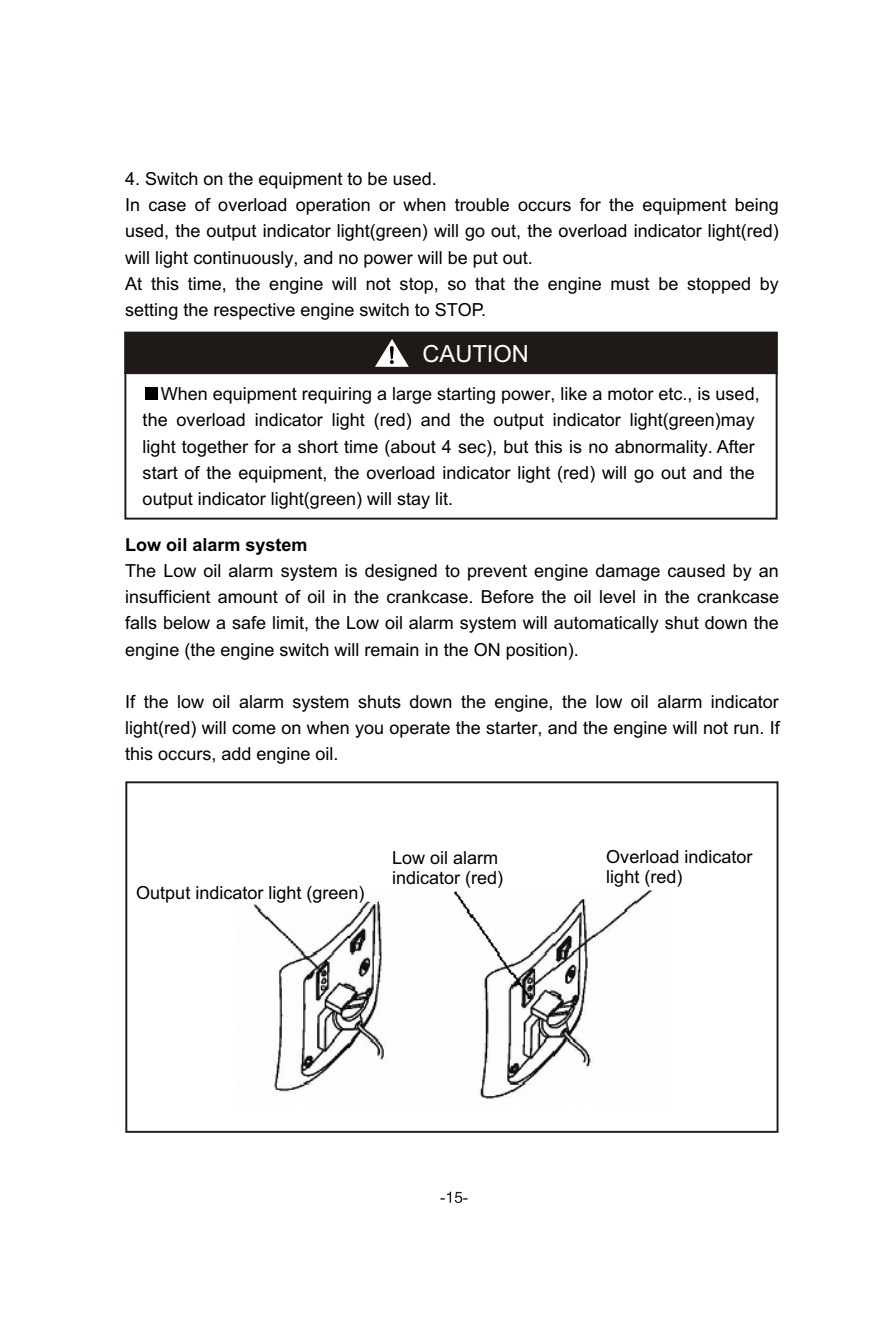
<style>
.page{position:relative;width:892px;height:1341px;background:#fff}
.page>*{position:absolute;margin:0;border:0;box-sizing:border-box;transform-origin:0 0}
.t1{font:23.62px "Arial";color:#fff}
.t2{font:18px/26.1px "Arial";color:#000}
.t3{font:700 18px "Arial";color:#000}
.t4{font:15.75px "Arial";color:#1f1a17}
</style>
<div class="page">
<img style="left:254px;top:890px;width:399px;height:211px">
<svg style="left:447px;top:1192px;width:15px;height:11px"></svg>
<div style="left:124px;top:372px;width:653px;height:148px;border:2px solid #1f1a17"></div>
<div style="left:124px;top:332px;width:653px;height:42px;background:#1f1a17"></div>
<div style="left:125px;top:781px;width:653px;height:352px;border:2px solid #1f1a17"></div>
<svg style="left:375px;top:339px;width:33px;height:28px"></svg>
<div style="left:145px;top:387px;width:13px;height:13px;background:#000"></div>
<p class="t2" style="left:125px;top:167px;width:655px">4. Switch on the equipment to be used.<br>In case of overload operation or when trouble occurs for the equipment being used, the output indicator light(green) will go out, the overload indicator light(red) will light continuously, and no power will be put out.<br>At this time, the engine will not stop, so that the engine must be stopped by setting the respective engine switch to STOP.</p>
<h1 class="t1" style="left:422px;top:345px;width:108px">CAUTION</h1>
<p class="t2" style="left:143px;top:383px;width:618px;text-indent:18px">When equipment requiring a large starting power, like a motor etc., is used, the overload indicator light (red) and the output indicator light(green)may light together for a short time (about 4 sec), but this is no abnormality. After start of the equipment, the overload indicator light (red) will go out and the output indicator light(green) will stay lit.</p>
<p class="t3" style="left:125px;top:538px;width:184px">Low oil alarm system</p>
<p class="t2" style="left:125px;top:559px;width:655px;text-align:justify">The Low oil alarm system is designed to prevent engine damage caused by an insufficient amount of oil in the crankcase. Before the oil level in the crankcase falls below a safe limit, the Low oil alarm system will automatically shut down the engine (the engine switch will remain in the ON position).</p>
<p class="t2" style="left:125px;top:690px;width:656px;text-align:justify">If the low oil alarm system shuts down the engine, the low oil alarm indicator light(red) will come on when you operate the starter, and the engine will not run. If this occurs, add engine oil.</p>
<p class="t2" style="left:136px;top:882px;width:230px">Output indicator light (green)</p>
<p class="t2" style="left:392px;top:849px;width:113px;line-height:20px">Low oil alarm indicator (red)</p>
<p class="t2" style="left:606px;top:848px;width:148px;line-height:20px">Overload indicator light (red)</p>
<p class="t4" style="left:440px;top:1191px;width:29px">- -</p>
</div>
